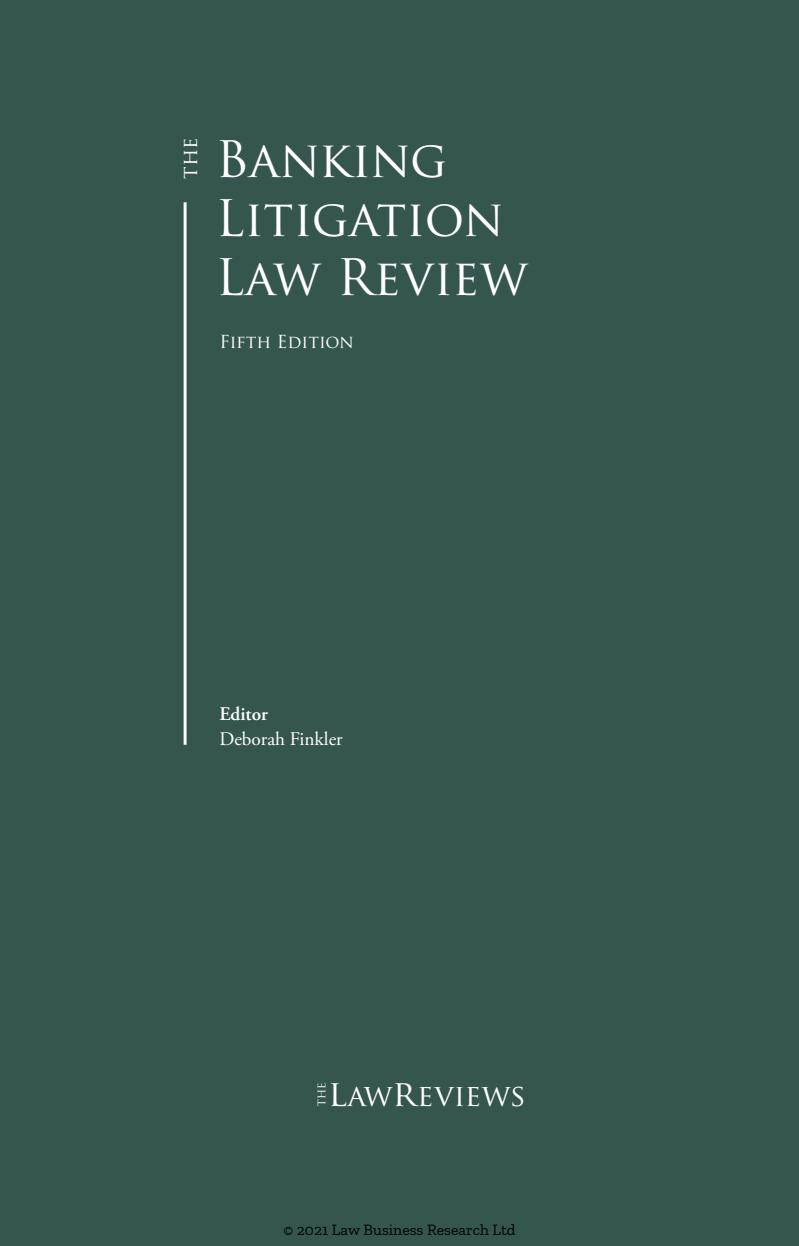
<style>
.page{position:relative;width:799px;height:1246px;background:#fff}
.page>*{position:absolute;margin:0;border:0;box-sizing:border-box;transform-origin:0 0}
.t1{font:49px/58.8px "Trajan Pro";color:#fff}
.t2{font:29.75px "Trajan Pro";color:#fff}
.t3{font:20.47px "Trajan Pro";color:#fff}
.t4{font:19.25px "Adobe Garamond Pro";color:#fff}
.t5{font:600 19.25px "Adobe Garamond Pro";color:#fff}
.t6{font:17.5px "Trajan Pro";color:#fff}
.t7{font:15.75px "Zilla Slab";color:#000}
.s1{font-size:35.7px}
</style>
<div class="page">
<div style="left:0;top:0;width:799px;height:1245px;background:#35554f"></div>
<hr style="left:184px;top:202px;width:2px;height:542px;background:#fff">
<svg style="left:317px;top:1083px;width:8px;height:22px"></svg>
<p class="t3" style="left:177px;top:179px;width:43px;rotate:-90deg">the</p>
<h1 class="t1" style="left:215px;top:129px;width:314px">Banking<br>Litigation<br>Law Review</h1>
<p class="t6" style="left:219px;top:331px;width:136px">Fifth Edition</p>
<p class="t5" style="left:219px;top:702px;width:50px">Editor</p>
<p class="t4" style="left:219px;top:727px;width:125px">Deborah Finkler</p>
<h2 class="t2" style="left:328px;top:1076px;width:199px"><span class="s1">l</span>aw<span class="s1">r</span>eviews</h2>
<p class="t7" style="left:283px;top:1220px;width:234px">© 2021 Law Business Research Ltd</p>
</div>
